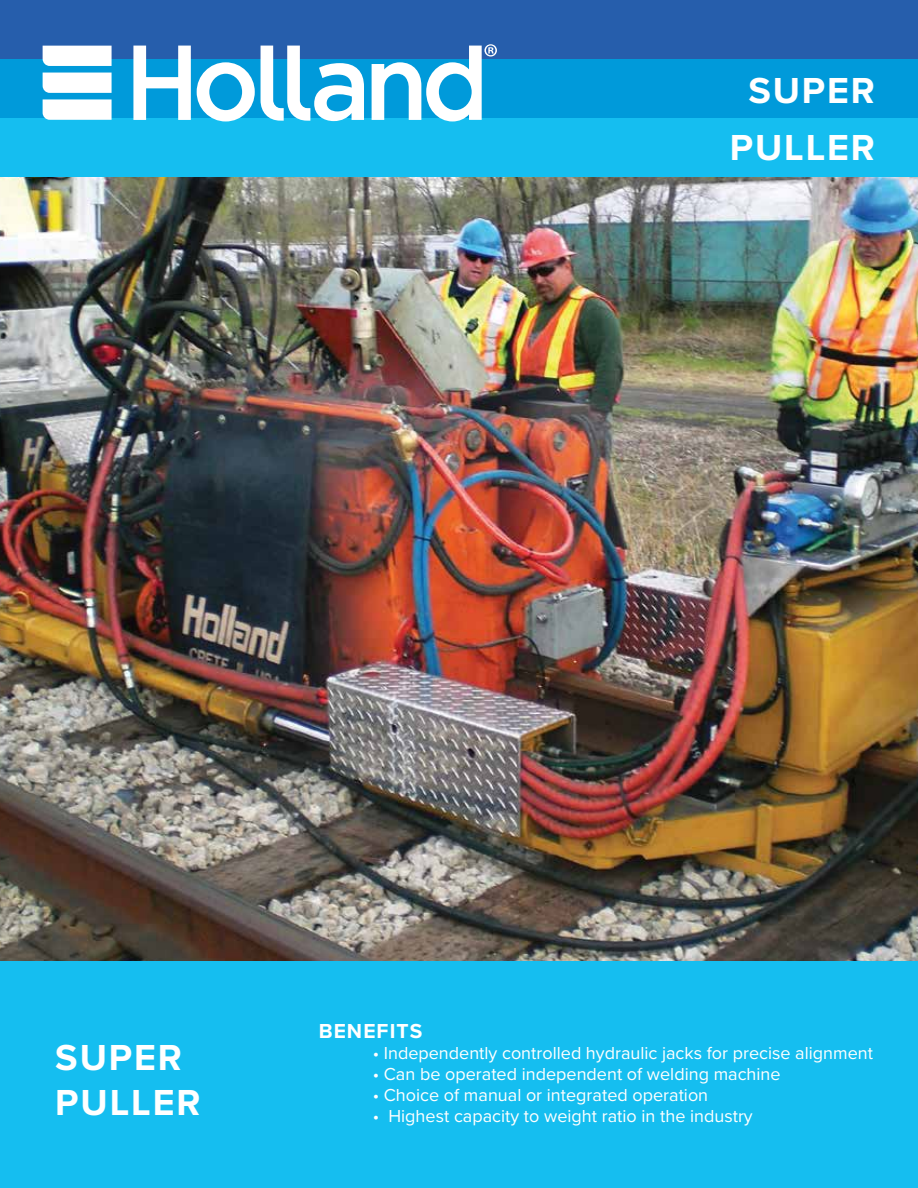
<style>
.page{position:relative;width:918px;height:1188px;background:#fff}
.page>*{position:absolute;margin:0;border:0;box-sizing:border-box;transform-origin:0 0}
.t1{font:700 37.5px/57px "Proxima Nova";letter-spacing:.05em;color:#fff;text-align:center}
.t2{font:700 21px "Proxima Nova";letter-spacing:.05em;color:#fff}
.t3{font:18px "Proxima Nova";color:#fff}
</style>
<div class="page">
<img style="left:0;top:177px;width:918px;height:784px">
<div style="left:0;top:0;width:918px;height:59px;background:#265eac"></div>
<div style="left:0;top:59px;width:918px;height:59px;background:#009ada"></div>
<div style="left:0;top:118px;width:918px;height:59px;background:#15bef0"></div>
<svg style="left:43px;top:73px;width:69px;height:20px"></svg>
<svg style="left:43px;top:99px;width:69px;height:21px"></svg>
<svg style="left:43px;top:46px;width:69px;height:20px"></svg>
<svg style="left:197px;top:62px;width:58px;height:59px"></svg>
<svg style="left:261px;top:46px;width:103px;height:75px"></svg>
<svg style="left:133px;top:46px;width:58px;height:74px"></svg>
<svg style="left:372px;top:44px;width:125px;height:77px"></svg>
<div style="left:0;top:961px;width:918px;height:227px;background:#15bef0"></div>
<h1 class="t1" style="left:730px;top:61px;width:147px">SUPER<br>PULLER</h1>
<h1 class="t1" style="left:55px;top:1034px;width:147px;line-height:45px;text-align:left">SUPER<br>PULLER</h1>
<p class="t2" style="left:319px;top:1015px;width:105px">BENEFITS</p>
<p class="t3" style="left:373px;top:1039px;width:502px">• Independently controlled hydraulic jacks for precise alignment</p>
<p class="t3" style="left:373px;top:1060px;width:409px">• Can be operated independent of welding machine</p>
<p class="t3" style="left:373px;top:1081px;width:337px">• Choice of manual or integrated operation</p>
<p class="t3" style="left:373px;top:1102px;width:382px">• Highest capacity to weight ratio in the industry</p>
</div>
